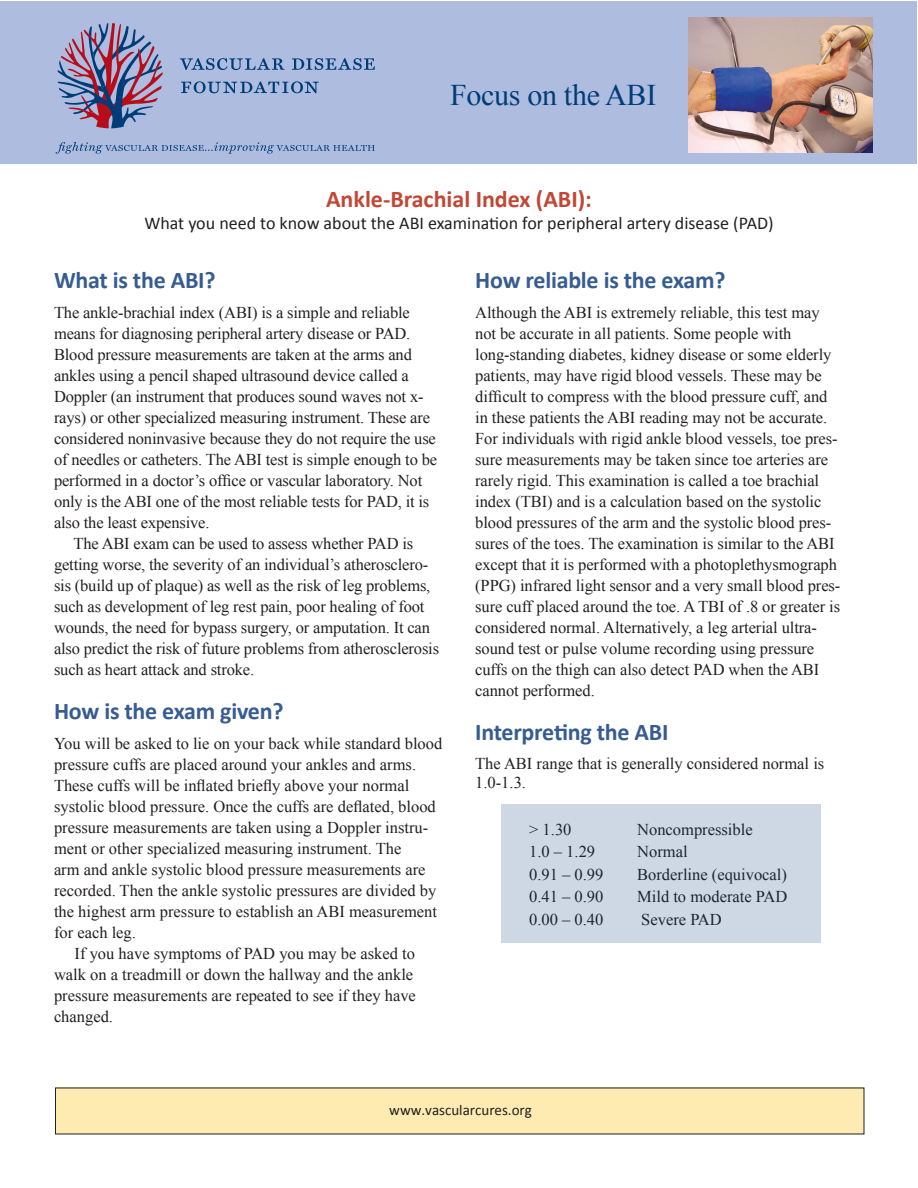
<style>
.page{position:relative;width:918px;height:1188px;background:#fff}
.page>*{position:absolute;margin:0;border:0;box-sizing:border-box;transform-origin:0 0}
.t1{font:30px "Times New Roman";letter-spacing:-.01em;color:#003d78}
.t2{font:700 24px "Calibri";letter-spacing:-.01em;color:#375c91}
.t3{font:700 24px "Calibri";color:#c24735}
.t4{font:18px "Calibri";color:#231f20}
.t5{font:16.5px/21px "Times New Roman";letter-spacing:-.005em;color:#231f20}
.t6{font:15px "Calibri";color:#231f20}
</style>
<div class="page">
<div style="left:56px;top:1088px;width:808px;height:46px;background:#feebb2"></div>
<div style="left:1px;top:1px;width:916px;height:162px;background:#aebcdf"></div>
<svg style="left:58px;top:23px;width:105px;height:105px"></svg>
<svg style="left:180px;top:58px;width:105px;height:12px"></svg>
<svg style="left:292px;top:58px;width:83px;height:12px"></svg>
<svg style="left:181px;top:81px;width:138px;height:12px"></svg>
<svg style="left:56px;top:142px;width:319px;height:12px"></svg>
<div style="left:501px;top:804px;width:320px;height:139px;background:#cdd8e4"></div>
<img style="left:688px;top:18px;width:185px;height:135px">
<p class="t1" style="left:450px;top:75px;width:208px">Focus on the ABI</p>
<p class="t3" style="left:326px;top:184px;width:267px">Ankle-Brachial Index (ABI):</p>
<p class="t4" style="left:144px;top:211px;width:631px">What you need to know about the ABI examination for peripheral artery disease (PAD)</p>
<p class="t2" style="left:54px;top:265px;width:163px">What is the ABI?</p>
<p class="t5" style="left:54px;top:302px;width:385px">The ankle-brachial index (ABI) is a simple and reliable means for diagnosing peripheral artery disease or PAD.<br>Blood pressure measurements are taken at the arms and ankles using a pencil shaped ultrasound device called a Doppler (an instrument that produces sound waves not x&shy;rays) or other specialized measuring instrument. These are considered noninvasive because they do not require the use of needles or catheters. The ABI test is simple enough to be performed in a doctor’s office or vascular laboratory. Not only is the ABI one of the most reliable tests for PAD, it is also the least expensive.</p>
<p class="t5" style="left:54px;top:533px;width:387px;text-indent:20px">The ABI exam can be used to assess whether PAD is getting worse, the severity of an individual’s atherosclero&shy;sis (build up of plaque) as well as the risk of leg problems, such as development of leg rest pain, poor healing of foot wounds, the need for bypass surgery, or amputation. It can also predict the risk of future problems from atherosclerosis such as heart attack and stroke.</p>
<p class="t2" style="left:54px;top:695px;width:231px">How is the exam given?</p>
<p class="t5" style="left:54px;top:733px;width:390px">You will be asked to lie on your back while standard blood pressure cuffs are placed around your ankles and arms.<br>These cuffs will be inflated briefly above your normal systolic blood pressure. Once the cuffs are deflated, blood pressure measurements are taken using a Doppler instru&shy;ment or other specialized measuring instrument. The<br>arm and ankle systolic blood pressure measurements are recorded. Then the ankle systolic pressures are divided by the highest arm pressure to establish an ABI measurement for each leg.</p>
<p class="t5" style="left:54px;top:943px;width:363px;text-indent:21px">If you have symptoms of PAD you may be asked to walk on a treadmill or down the hallway and the ankle pressure measurements are repeated to see if they have changed.</p>
<p class="t2" style="left:475px;top:265px;width:252px">How reliable is the exam?</p>
<p class="t5" style="left:475px;top:302px;width:367px">Although the ABI is extremely reliable, this test may not be accurate in all patients. Some people with long-standing diabetes, kidney disease or some elderly patients, may have rigid blood vessels. These may be difficult to compress with the blood pressure cuff, and in these patients the ABI reading may not be accurate.<br>For individuals with rigid ankle blood vessels, toe pres&shy;sure measurements may be taken since toe arteries are rarely rigid. This examination is called a toe brachial index (TBI) and is a calculation based on the systolic blood pressures of the arm and the systolic blood pres&shy;sures of the toes. The examination is similar to the ABI except that it is performed with a photoplethysmograph (PPG) infrared light sensor and a very small blood pres&shy;sure cuff placed around the toe. A TBI of .8 or greater is considered normal. Alternatively, a leg arterial ultra&shy;sound test or pulse volume recording using pressure cuffs on the thigh can also detect PAD when the ABI cannot performed.</p>
<p class="t2" style="left:475px;top:716px;width:195px">Interpreting the ABI</p>
<p class="t5" style="left:475px;top:752px;width:351px">The ABI range that is generally considered normal is</p>
<p class="t5" style="left:475px;top:772px;width:52px">1.0-1.3.</p>
<p class="t5" style="left:529px;top:819px;width:44px">&gt; 1.30</p>
<p class="t5" style="left:637px;top:819px;width:117px">Noncompressible</p>
<p class="t5" style="left:529px;top:841px;width:67px">1.0 – 1.29</p>
<p class="t5" style="left:637px;top:841px;width:52px">Normal</p>
<p class="t5" style="left:529px;top:864px;width:76px">0.91 – 0.99</p>
<p class="t5" style="left:637px;top:864px;width:151px">Borderline (equivocal)</p>
<p class="t5" style="left:529px;top:886px;width:76px">0.41 – 0.90</p>
<p class="t5" style="left:637px;top:886px;width:152px">Mild to moderate PAD</p>
<p class="t5" style="left:529px;top:909px;width:76px">0.00 – 0.40</p>
<p class="t5" style="left:641px;top:909px;width:82px">Severe PAD</p>
<p class="t6" style="left:389px;top:1100px;width:144px">www.vascularcures.org</p>
</div>
